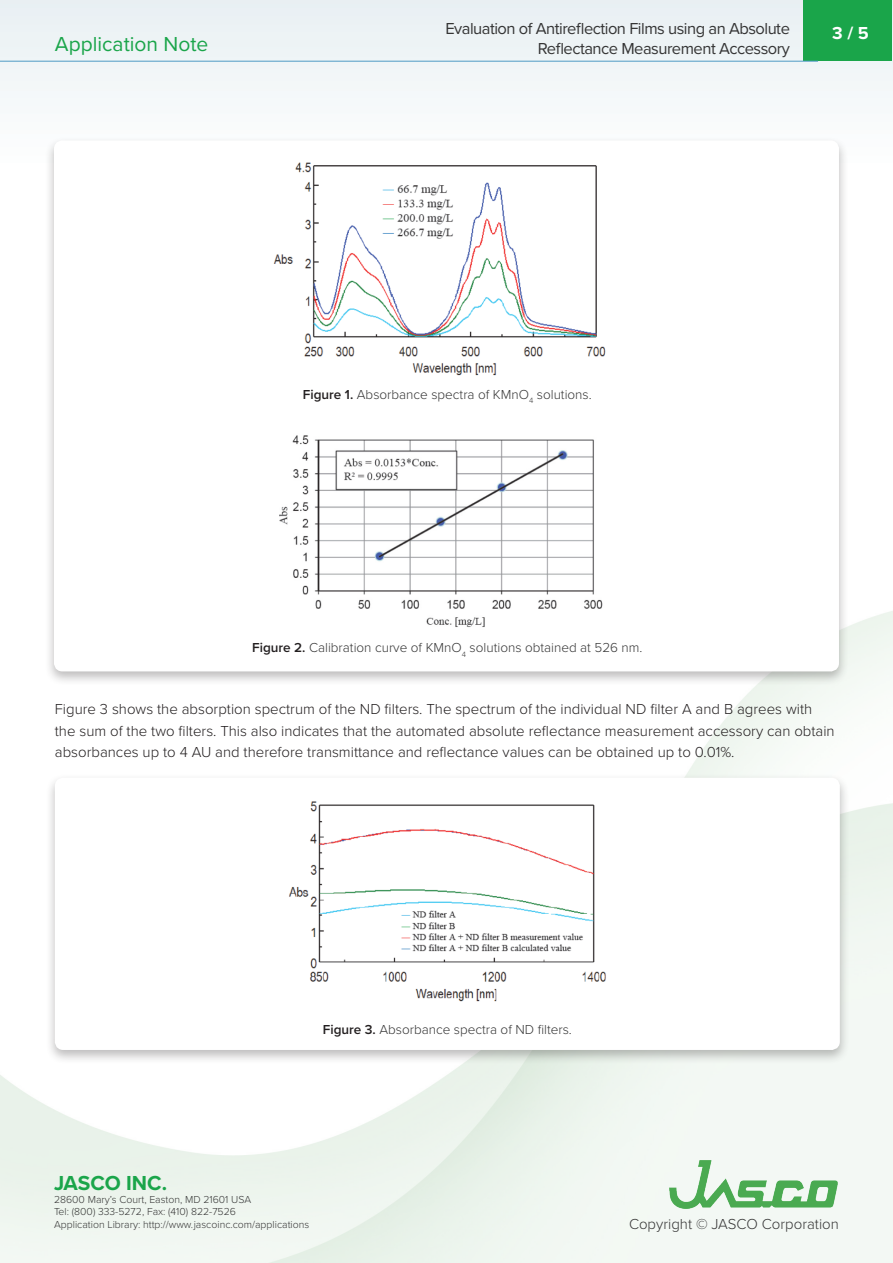
<style>
.page{position:relative;width:893px;height:1263px;background:#fff}
.page>*{position:absolute;margin:0;border:0;box-sizing:border-box;transform-origin:0 0}
.t1{font:21px "Proxima Nova";color:#1aa54a}
.t2{font:700 21px "Proxima Nova";color:#1aa54a}
.t3{font:700 18px "Proxima Nova";color:#fff}
.t4{font:16.5px/19.8px "Proxima Nova";letter-spacing:-.03em;color:#353535;text-align:right}
.Paragraph_Style{font:300 15px/21.8px "Proxima Nova";color:#231f20}
.t5{font:300 15px "Proxima Nova";color:#353535}
.Figure___Caption{font:300 13.5px "Proxima Nova";color:#353535}
.t6{font:300 10.5px/12.6px "Proxima Nova";color:#353535}
.s1{font-weight:600;color:#231f20}
</style>
<div class="page">
<div style="left:0;top:1px;width:893px;height:168px;background:#f2f6f8"></div>
<div style="left:804px;top:1px;width:88px;height:60px;background:#1aa54a"></div>
<hr style="left:0;top:61px;width:818px;height:1px;background:#4f9ac4">
<img style="left:669px;top:1160px;width:168px;height:49px">
<div style="left:45px;top:773px;width:804px;height:292px;background:#231f20;opacity:.3"></div>
<div style="left:58px;top:781px;width:779px;height:266px;background:#fff;border-radius:5px"></div>
<div style="left:55px;top:778px;width:785px;height:272px;border:6px solid #fff;border-radius:5px"></div>
<div style="left:44px;top:136px;width:804px;height:550px;background:#231f20;opacity:.3"></div>
<div style="left:57px;top:143px;width:779px;height:525px;background:#fff;border-radius:5px"></div>
<div style="left:54px;top:140px;width:785px;height:531px;border:6px solid #fff;border-radius:5px"></div>
<img style="left:273px;top:162px;width:333px;height:214px">
<img style="left:279px;top:435px;width:324px;height:192px">
<img style="left:289px;top:801px;width:317px;height:201px">
<h1 class="t1" style="left:55px;top:29px;width:155px">Application Note</h1>
<p class="t4" style="left:445px;top:18px;width:346px">Evaluation of Antireflection Films using an Absolute<br>Reflectance Measurement Accessory</p>
<p class="t3" style="left:832px;top:20px;width:38px">3 / 5</p>
<p class="Figure___Caption" style="left:303px;top:384px;width:290px"><span class="s1">Figure 1.</span> Absorbance spectra of KMnO<sub>4</sub> solutions.</p>
<p class="Figure___Caption" style="left:252px;top:638px;width:392px"><span class="s1">Figure 2.</span> Calibration curve of KMnO<sub>4</sub> solutions obtained at 526 nm.</p>
<p class="Paragraph_Style" style="left:55px;top:697px;width:781px">Figure 3 shows the absorption spectrum of the ND filters. The spectrum of the individual ND filter A and B agrees with the sum of the two filters. This also indicates that the automated absolute reflectance measurement accessory can obtain absorbances up to 4 AU and therefore transmittance and reflectance values can be obtained up to 0.01%.</p>
<p class="Figure___Caption" style="left:323px;top:1020px;width:250px"><span class="s1">Figure 3.</span> Absorbance spectra of ND filters.</p>
<h1 class="t2" style="left:54px;top:1167px;width:115px">JASCO INC.</h1>
<p class="t6" style="left:54px;top:1192px;width:257px">28600 Mary’s Court, Easton, MD 21601 USA<br>Tel: (800) 333-5272, Fax: (410) 822-7526<br>Application Library: http://www.jascoinc.com/applications</p>
<p class="t5" style="left:629px;top:1213px;width:211px">Copyright © JASCO Corporation</p>
</div>
